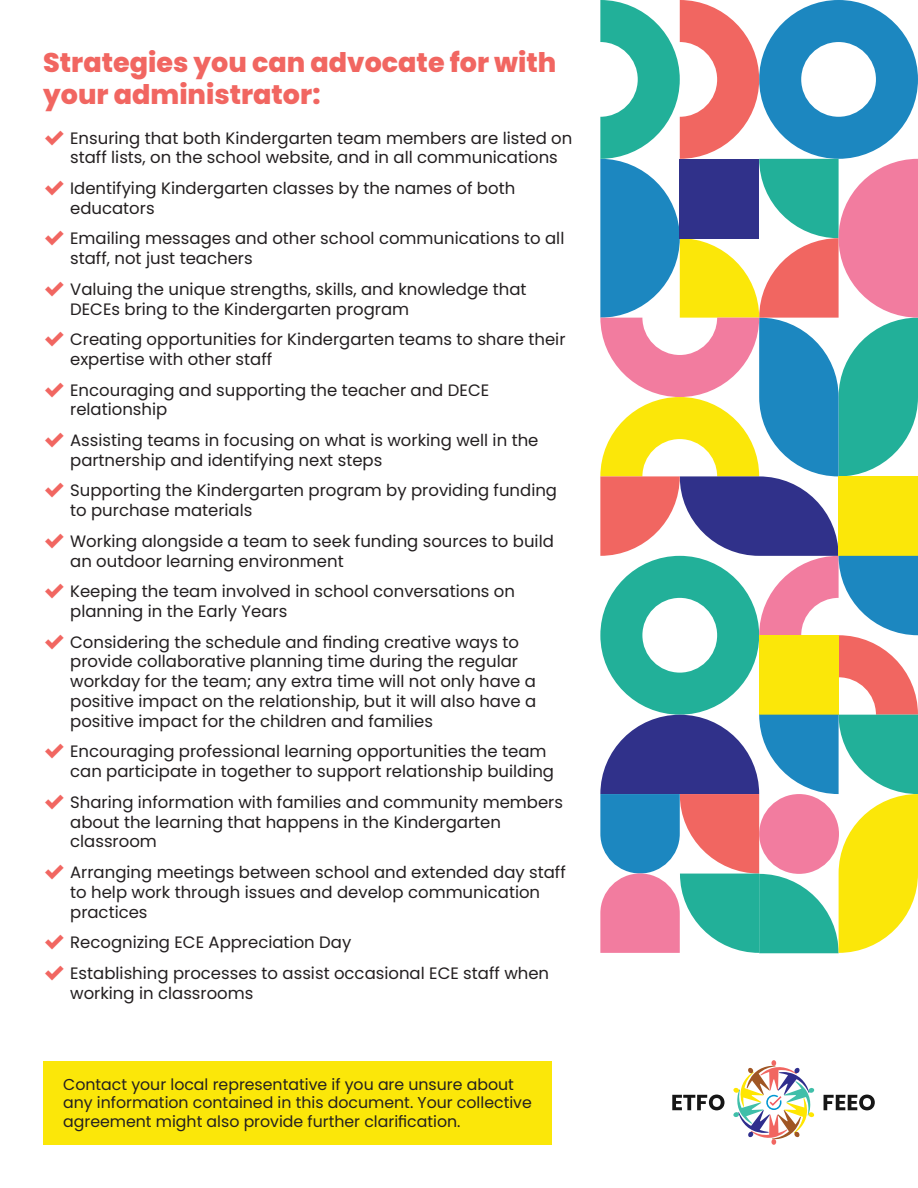
<style>
.page{position:relative;width:918px;height:1188px;background:#fff}
.page>*{position:absolute;margin:0;border:0;box-sizing:border-box;transform-origin:0 0}
.t1{font:800 27px/32.4px "Poppins";color:#f16661}
.t2{font:16.5px/19.8px "Poppins";color:#231f20}
.t3{font:15.75px/18.9px "Poppins";color:#231f20}
</style>
<div class="page">
<svg style="left:600px;top:0;width:318px;height:953px"></svg>
<svg style="left:672px;top:1095px;width:53px;height:15px"></svg>
<svg style="left:824px;top:1095px;width:51px;height:15px"></svg>
<svg style="left:733px;top:1060px;width:81px;height:85px"></svg>
<div style="left:43px;top:1062px;width:509px;height:83px;background:#fbe709"></div>
<h1 class="t1" style="left:43px;top:46px;width:515px">Strategies you can advocate for with your administrator:</h1>
<p class="t2" style="left:70px;top:128px;width:504px">Ensuring that both Kindergarten team members are listed on staff lists, on the school website, and in all communications</p>
<p class="t2" style="left:70px;top:178px;width:447px">Identifying Kindergarten classes by the names of both educators</p>
<p class="t2" style="left:70px;top:229px;width:496px">Emailing messages and other school communications to all staff, not just teachers</p>
<p class="t2" style="left:70px;top:279px;width:458px">Valuing the unique strengths, skills, and knowledge that<br>DECEs bring to the Kindergarten program</p>
<p class="t2" style="left:70px;top:330px;width:497px">Creating opportunities for Kindergarten teams to share their expertise with other staff</p>
<p class="t2" style="left:70px;top:380px;width:421px">Encouraging and supporting the teacher and DECE relationship</p>
<p class="t2" style="left:70px;top:430px;width:470px">Assisting teams in focusing on what is working well in the partnership and identifying next steps</p>
<p class="t2" style="left:70px;top:481px;width:488px">Supporting the Kindergarten program by providing funding to purchase materials</p>
<p class="t2" style="left:70px;top:531px;width:485px">Working alongside a team to seek funding sources to build an outdoor learning environment</p>
<p class="t2" style="left:70px;top:582px;width:446px">Keeping the team involved in school conversations on planning in the Early Years</p>
<p class="t2" style="left:70px;top:632px;width:467px">Considering the schedule and finding creative ways to provide collaborative planning time during the regular workday for the team; any extra time will not only have a positive impact on the relationship, but it will also have a positive impact for the children and families</p>
<p class="t2" style="left:70px;top:742px;width:485px">Encouraging professional learning opportunities the team can participate in together to support relationship building</p>
<p class="t2" style="left:70px;top:792px;width:494px">Sharing information with families and community members about the learning that happens in the Kindergarten classroom</p>
<p class="t2" style="left:70px;top:862px;width:497px">Arranging meetings between school and extended day staff to help work through issues and develop communication practices</p>
<p class="t2" style="left:70px;top:927px;width:481px;line-height:30.6px">Recognizing ECE Appreciation Day<br>Establishing processes to assist occasional ECE staff when</p>
<p class="t2" style="left:70px;top:983px;width:185px">working in classrooms</p>
<p class="t3" style="left:63px;top:1075px;width:470px">Contact your local representative if you are unsure about any information contained in this document. Your collective agreement might also provide further clarification.</p>
</div>
